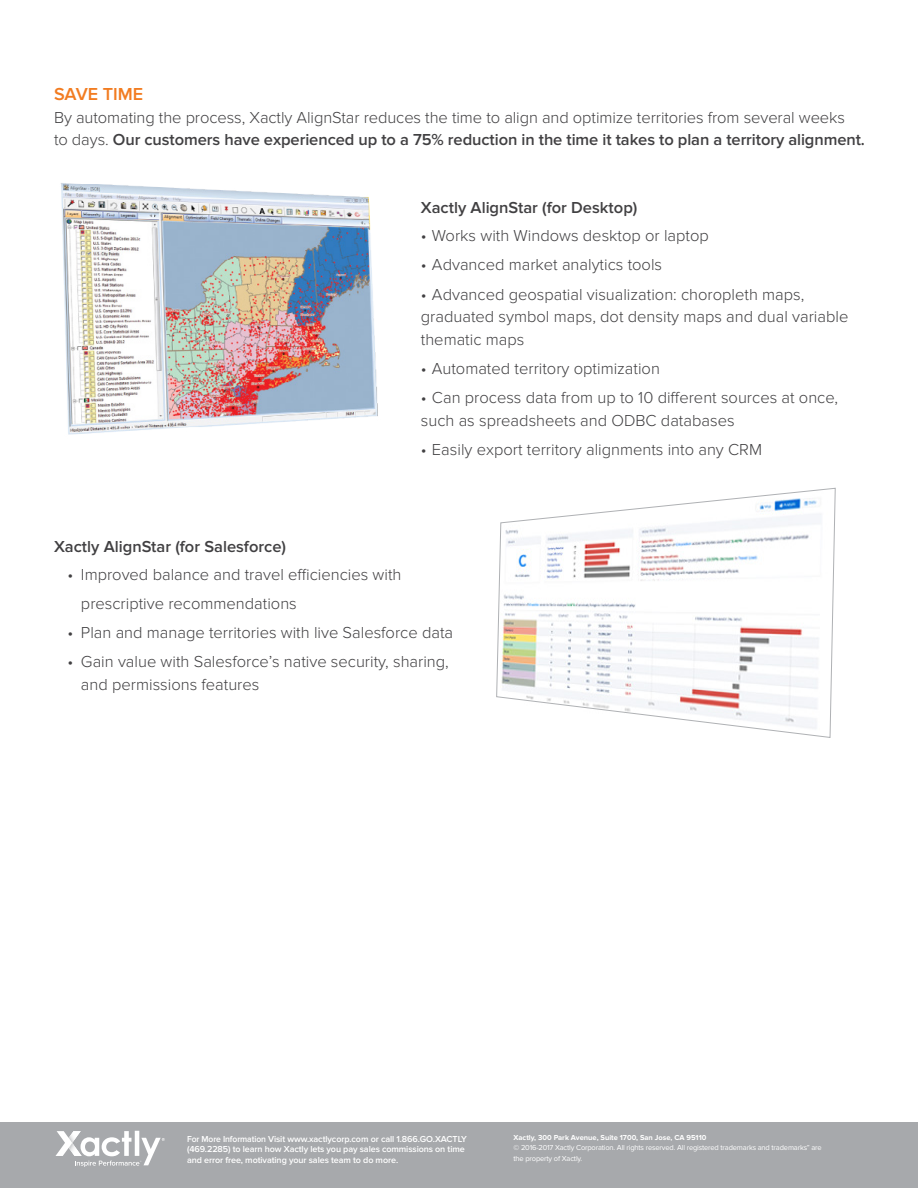
<style>
.page{position:relative;width:918px;height:1188px;background:#fff}
.page>*{position:absolute;margin:0;border:0;box-sizing:border-box;transform-origin:0 0}
.t1{font:600 18px "Proxima Nova";color:#f27c21}
.t2{font:300 16.5px/22.5px "Proxima Nova";color:#414042}
.t3{font:600 16.5px "Proxima Nova";color:#414042}
.t4{font:600 9px/10.8px "Proxima Nova";letter-spacing:-.01em;color:#fff;scale:.95 1}
.t5{font:7.5px/10.5px "Proxima Nova";letter-spacing:-.02em;color:#fff}
.t6{font:700 7.5px "Proxima Nova";color:#fff}
.s1{font-weight:600}
</style>
<div class="page">
<img style="left:61px;top:183px;width:317px;height:252px">
<svg style="left:496px;top:488px;width:340px;height:250px"></svg>
<div style="left:0;top:1122px;width:918px;height:66px;background:#a7a9ac"></div>
<svg style="left:55px;top:1131px;width:110px;height:36px"></svg>
<p class="t1" style="left:54px;top:84px;width:91px">SAVE TIME</p>
<p class="t2" style="left:54px;top:106px;width:813px">By automating the process, Xactly AlignStar reduces the time to align and optimize territories from several weeks<br>to days. <span class="s1">Our customers have experienced up to a 75% reduction in the time it takes to plan a territory alignment.</span></p>
<p class="t3" style="left:421px;top:198px;width:218px">Xactly AlignStar (for Desktop)</p>
<p class="t2" style="left:421px;top:224px;width:290px">• Works with Windows desktop or laptop</p>
<p class="t2" style="left:421px;top:254px;width:243px">• Advanced market analytics tools</p>
<p class="t2" style="left:421px;top:283px;width:429px">• Advanced geospatial visualization: choropleth maps, graduated symbol maps, dot density maps and dual variable thematic maps</p>
<p class="t2" style="left:421px;top:357px;width:241px">• Automated territory optimization</p>
<p class="t2" style="left:421px;top:387px;width:419px">• Can process data from up to 10 different sources at once, such as spreadsheets and ODBC databases</p>
<p class="t2" style="left:421px;top:438px;width:343px">• Easily export territory alignments into any CRM</p>
<p class="t3" style="left:54px;top:537px;width:234px">Xactly AlignStar (for Salesforce)</p>
<p class="t2" style="left:81px;top:561px;width:322px;line-height:28.5px;text-indent:-13px">• Improved balance and travel efficiencies with prescriptive recommendations</p>
<p class="t2" style="left:67px;top:621px;width:387px">• Plan and manage territories with live Salesforce data</p>
<p class="t2" style="left:81px;top:651px;width:369px;text-indent:-13px">• Gain value with Salesforce’s native security, sharing, and permissions features</p>
<p class="t4" style="left:187px;top:1133px;width:296px">For More Information Visit www.xactlycorp.com or call 1.866.GO.XACTLY (469.2285) to learn how Xactly lets you pay sales commissions on time and error free, motivating your sales team to do more.</p>
<p class="t6" style="left:514px;top:1133px;width:194px">Xactly, 300 Park Avenue, Suite 1700, San Jose, CA 95110</p>
<p class="t5" style="left:514px;top:1143px;width:310px">© 2016-2017 Xactly Corporation. All rights reserved. All registered trademarks and trademarks” are the property of Xactly.</p>
</div>
